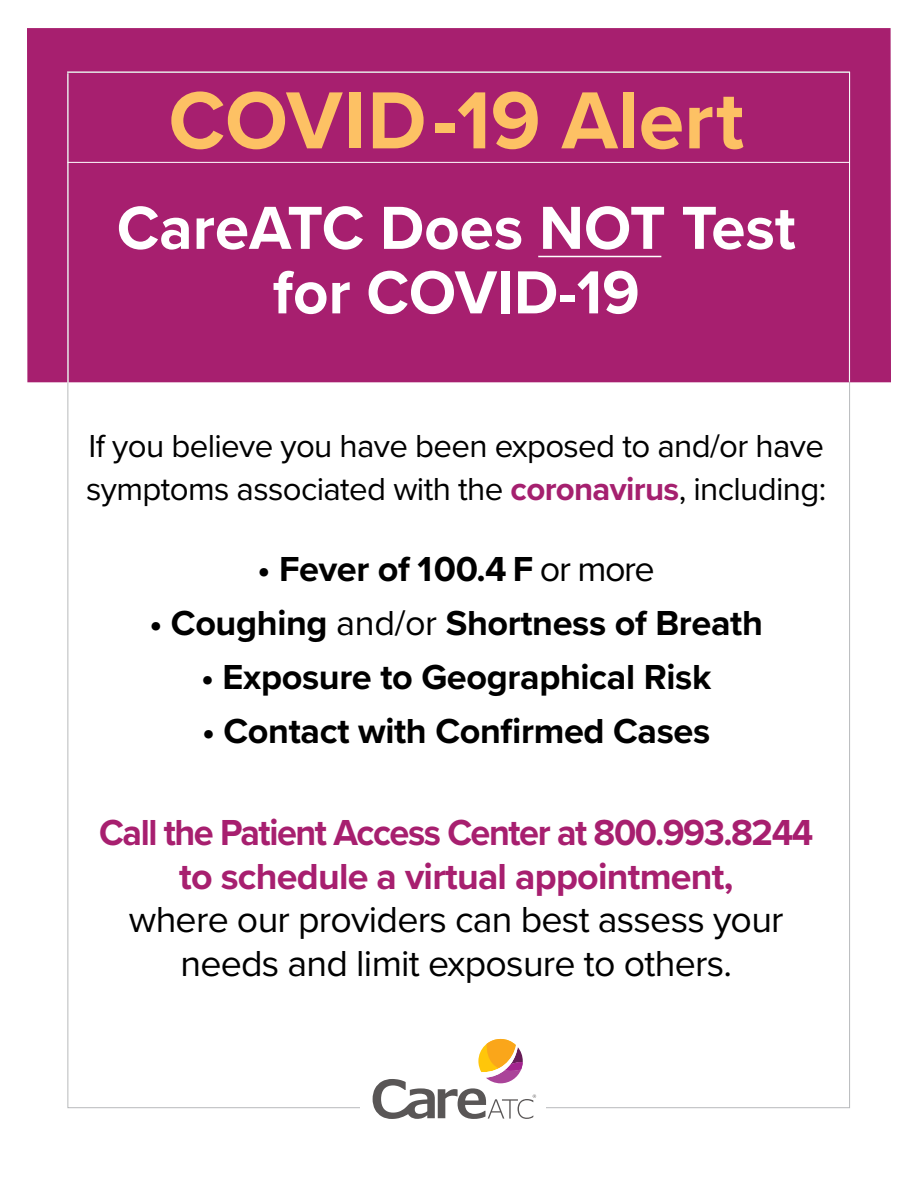
<style>
.page{position:relative;width:918px;height:1188px;background:#fff}
.page>*{position:absolute;margin:0;border:0;box-sizing:border-box;transform-origin:0 0}
.t1{font:700 83.85px "Proxima Nova";color:#fdc164}
.t2{font:700 63px/64.5px "Proxima Nova";color:#fff;text-align:center}
.t3{font:700 37.5px/43.5px "Proxima Nova";letter-spacing:-.04em;color:#a71f6f;text-align:center;scale:.96 1}
.t4{font:37.5px/43.5px "Proxima Nova";letter-spacing:-.02em;color:#000;text-align:center}
.t5{font:700 36px "Proxima Nova";letter-spacing:-.01em;color:#000}
.t6{font:33px/43.5px "Proxima Nova";letter-spacing:-.02em;color:#000}
.s1{font-weight:700;color:#a5206f}
.s2{font-weight:400}
</style>
<div class="page">
<div style="left:27px;top:28px;width:864px;height:354px;background:#a71f6f"></div>
<hr style="left:67px;top:72px;width:783px;height:1px;background:#fff">
<hr style="left:68px;top:73px;width:1px;height:310px;background:#fff">
<hr style="left:849px;top:72px;width:1px;height:310px;background:#fff">
<svg style="left:373px;top:1039px;width:163px;height:80px"></svg>
<hr style="left:68px;top:162px;width:782px;height:1px;background:#fff">
<hr style="left:538px;top:256px;width:123px;height:1px;background:#fff">
<h1 class="t1" style="left:169px;top:58px;width:577px">COVID-19 Alert</h1>
<h2 class="t2" style="left:117px;top:194px;width:680px">CareATC Does NOT Test for COVID-19</h2>
<p class="t6" style="left:86px;top:422px;width:741px">If you believe you have been exposed to and/or have symptoms associated with the <span class="s1">coronavirus</span>, including:</p>
<p class="t5" style="left:258px;top:542px;width:399px">• Fever of 100.4 F <span class="s2">or more</span></p>
<p class="t5" style="left:150px;top:596px;width:615px">• Coughing <span class="s2">and/or</span> Shortness of Breath</p>
<p class="t5" style="left:201px;top:650px;width:512px">• Exposure to Geographical Risk</p>
<p class="t5" style="left:202px;top:704px;width:510px">• Contact with Confirmed Cases</p>
<p class="t3" style="left:99px;top:810px;width:745px">Call the Patient Access Center at 800.993.8244 to schedule a virtual appointment,</p>
<p class="t4" style="left:129px;top:896px;width:656px">where our providers can best assess your needs and limit exposure to others.</p>
</div>
